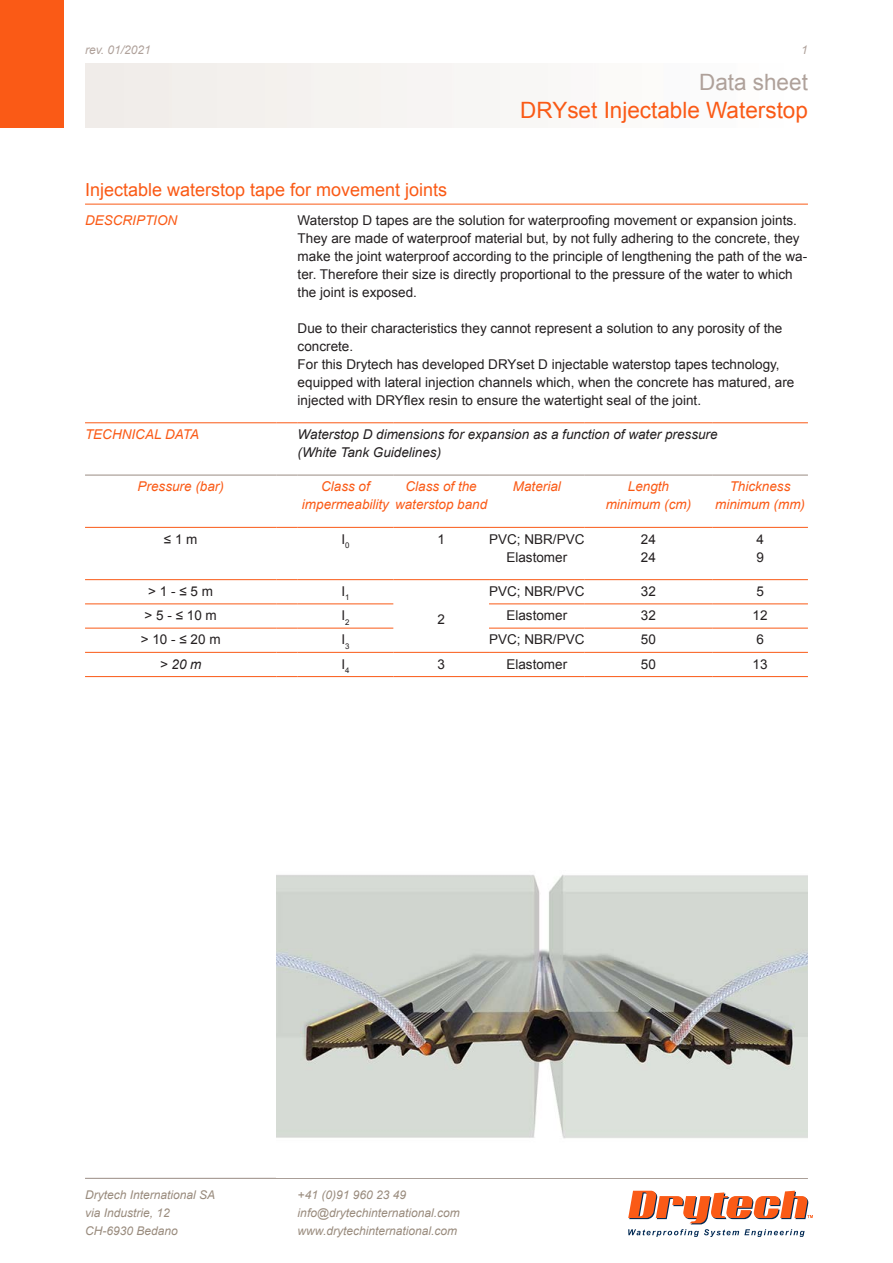
<style>
.page{position:relative;width:893px;height:1263px;background:#fff}
.page>*{position:absolute;margin:0;border:0;box-sizing:border-box;transform-origin:0 0}
.t1{font:22.5px "Arial";color:#fa5a16}
.t2{font:22.5px "Arial";color:#afa19a}
.t3{font:18px "Arial";color:#fa5a16}
.t4{font:13.5px/18px "Arial";color:#231f20}
.t5{font:italic 13.5px "Arial";color:#fa5a16}
.t6{font:italic 13.5px "Arial";color:#231f20}
.t7{font:italic 12px/18px "Arial";color:#998b7d}
.t8{font:italic 12px "Arial";color:#afa19a}
</style>
<div class="page">
<div style="left:0;top:0;width:64px;height:128px;background:#fa5a16"></div>
<svg style="left:628px;top:1191px;width:185px;height:46px"></svg>
<hr style="left:85px;top:1178px;width:723px;height:1px;background:#998b83">
<hr style="left:85px;top:204px;width:723px;height:1px;background:#fa5a16">
<hr style="left:85px;top:422px;width:191px;height:1px;background:#fa5a16">
<svg style="left:276px;top:422px;width:22px;height:1px"></svg>
<hr style="left:298px;top:422px;width:95px;height:1px;background:#fa5a16">
<hr style="left:393px;top:422px;width:96px;height:1px;background:#fa5a16">
<hr style="left:489px;top:422px;width:96px;height:1px;background:#fa5a16">
<hr style="left:585px;top:422px;width:127px;height:1px;background:#fa5a16">
<hr style="left:712px;top:422px;width:96px;height:1px;background:#fa5a16">
<hr style="left:85px;top:527px;width:191px;height:1px;background:#fa5a16">
<svg style="left:276px;top:527px;width:22px;height:1px"></svg>
<hr style="left:298px;top:527px;width:95px;height:1px;background:#fa5a16">
<hr style="left:393px;top:527px;width:96px;height:1px;background:#fa5a16">
<hr style="left:489px;top:527px;width:96px;height:1px;background:#fa5a16">
<hr style="left:585px;top:527px;width:127px;height:1px;background:#fa5a16">
<hr style="left:712px;top:527px;width:96px;height:1px;background:#fa5a16">
<hr style="left:85px;top:579px;width:191px;height:1px;background:#fa5a16">
<svg style="left:276px;top:579px;width:22px;height:1px"></svg>
<hr style="left:298px;top:579px;width:95px;height:1px;background:#fa5a16">
<hr style="left:393px;top:579px;width:96px;height:1px;background:#fa5a16">
<hr style="left:489px;top:579px;width:96px;height:1px;background:#fa5a16">
<hr style="left:585px;top:579px;width:127px;height:1px;background:#fa5a16">
<hr style="left:712px;top:579px;width:96px;height:1px;background:#fa5a16">
<hr style="left:85px;top:604px;width:191px;height:1px;background:#fa5a16">
<svg style="left:276px;top:604px;width:22px;height:1px"></svg>
<hr style="left:298px;top:604px;width:95px;height:1px;background:#fa5a16">
<hr style="left:489px;top:604px;width:96px;height:1px;background:#fa5a16">
<hr style="left:585px;top:604px;width:127px;height:1px;background:#fa5a16">
<hr style="left:712px;top:604px;width:96px;height:1px;background:#fa5a16">
<hr style="left:85px;top:628px;width:191px;height:1px;background:#fa5a16">
<svg style="left:276px;top:628px;width:22px;height:1px"></svg>
<hr style="left:298px;top:628px;width:95px;height:1px;background:#fa5a16">
<hr style="left:489px;top:628px;width:96px;height:1px;background:#fa5a16">
<hr style="left:585px;top:628px;width:127px;height:1px;background:#fa5a16">
<hr style="left:712px;top:628px;width:96px;height:1px;background:#fa5a16">
<hr style="left:85px;top:652px;width:191px;height:1px;background:#fa5a16">
<svg style="left:276px;top:652px;width:22px;height:1px"></svg>
<hr style="left:298px;top:652px;width:95px;height:1px;background:#fa5a16">
<hr style="left:393px;top:652px;width:96px;height:1px;background:#fa5a16">
<hr style="left:489px;top:652px;width:96px;height:1px;background:#fa5a16">
<hr style="left:585px;top:652px;width:127px;height:1px;background:#fa5a16">
<hr style="left:712px;top:652px;width:96px;height:1px;background:#fa5a16">
<hr style="left:85px;top:676px;width:191px;height:1px;background:#fa5a16">
<svg style="left:276px;top:676px;width:22px;height:1px"></svg>
<hr style="left:298px;top:676px;width:95px;height:1px;background:#fa5a16">
<hr style="left:393px;top:676px;width:96px;height:1px;background:#fa5a16">
<hr style="left:489px;top:676px;width:96px;height:1px;background:#fa5a16">
<hr style="left:585px;top:676px;width:127px;height:1px;background:#fa5a16">
<hr style="left:712px;top:676px;width:96px;height:1px;background:#fa5a16">
<hr style="left:85px;top:475px;width:191px;height:1px;background:#998b83">
<svg style="left:276px;top:475px;width:22px;height:1px"></svg>
<hr style="left:298px;top:475px;width:95px;height:1px;background:#998b83">
<hr style="left:393px;top:475px;width:96px;height:1px;background:#998b83">
<hr style="left:489px;top:475px;width:96px;height:1px;background:#998b83">
<hr style="left:585px;top:475px;width:127px;height:1px;background:#998b83">
<hr style="left:712px;top:475px;width:96px;height:1px;background:#998b83">
<img style="left:276px;top:875px;width:532px;height:264px">
<p class="t8" style="left:85px;top:42px;width:67px">rev. 01/2021</p>
<p class="t8" style="left:801px;top:42px;width:8px">1</p>
<h2 class="t3" style="left:85px;top:177px;width:364px">Injectable waterstop tape for movement joints</h2>
<h1 class="t2" style="left:699px;top:67px;width:110px">Data sheet</h1>
<h1 class="t1" style="left:520px;top:95px;width:289px">DRYset Injectable Waterstop</h1>
<p class="t5" style="left:85px;top:211px;width:94px">DESCRIPTION</p>
<p class="t4" style="left:298px;top:211px;width:501px">Waterstop D tapes are the solution for waterproofing movement or expansion joints.</p>
<p class="t4" style="left:298px;top:229px;width:511px">They are made of waterproof material but, by not fully adhering to the concrete, they make the joint waterproof according to the principle of lengthening the path of the wa&shy;ter. Therefore their size is directly proportional to the pressure of the water to which the joint is exposed.</p>
<p class="t4" style="left:298px;top:319px;width:486px">Due to their characteristics they cannot represent a solution to any porosity of the concrete.</p>
<p class="t4" style="left:298px;top:355px;width:498px">For this Drytech has developed DRYset D injectable waterstop tapes technology, equipped with lateral injection channels which, when the concrete has matured, are injected with DRYflex resin to ensure the watertight seal of the joint.</p>
<p class="t5" style="left:85px;top:425px;width:116px">TECHNICAL DATA</p>
<p class="t6" style="left:298px;top:425px;width:421px">Waterstop D dimensions for expansion as a function of water pressure</p>
<p class="t6" style="left:298px;top:443px;width:145px">(White Tank Guidelines)</p>
<p class="t5" style="left:138px;top:478px;width:88px">Pressure (bar)</p>
<p class="t5" style="left:321px;top:478px;width:50px">Class of</p>
<p class="t5" style="left:302px;top:496px;width:187px">impermeability waterstop band</p>
<p class="t5" style="left:405px;top:478px;width:73px">Class of the</p>
<p class="t5" style="left:513px;top:478px;width:50px">Material</p>
<p class="t5" style="left:628px;top:478px;width:43px">Length</p>
<p class="t5" style="left:606px;top:496px;width:87px">minimum (cm)</p>
<p class="t5" style="left:730px;top:478px;width:62px">Thickness</p>
<p class="t5" style="left:715px;top:496px;width:91px">minimum (mm)</p>
<p class="t4" style="left:164px;top:530px;width:35px">≤ 1 m</p>
<p class="t4" style="left:341px;top:530px;width:10px">I<sub>0</sub></p>
<p class="t4" style="left:437px;top:530px;width:9px">1</p>
<p class="t4" style="left:489px;top:530px;width:97px">PVC; NBR/PVC</p>
<p class="t4" style="left:506px;top:548px;width:62px">Elastomer</p>
<p class="t4" style="left:641px;top:530px;width:17px">24</p>
<p class="t4" style="left:641px;top:548px;width:17px">24</p>
<p class="t4" style="left:756px;top:530px;width:9px">4</p>
<p class="t4" style="left:756px;top:548px;width:9px">9</p>
<p class="t4" style="left:148px;top:582px;width:66px">&gt; 1 - ≤ 5 m</p>
<p class="t4" style="left:341px;top:582px;width:10px">I<sub>1</sub></p>
<p class="t4" style="left:489px;top:582px;width:97px">PVC; NBR/PVC</p>
<p class="t4" style="left:641px;top:582px;width:17px">32</p>
<p class="t4" style="left:756px;top:582px;width:9px">5</p>
<p class="t4" style="left:145px;top:606px;width:74px">&gt; 5 - ≤ 10 m</p>
<p class="t4" style="left:341px;top:606px;width:10px">I<sub>2</sub></p>
<p class="t4" style="left:506px;top:606px;width:62px">Elastomer</p>
<p class="t4" style="left:641px;top:606px;width:17px">32</p>
<p class="t4" style="left:753px;top:606px;width:17px">12</p>
<p class="t4" style="left:141px;top:631px;width:81px">&gt; 10 - ≤ 20 m</p>
<p class="t4" style="left:341px;top:631px;width:10px">I<sub>3</sub></p>
<p class="t4" style="left:489px;top:631px;width:97px">PVC; NBR/PVC</p>
<p class="t4" style="left:641px;top:631px;width:17px">50</p>
<p class="t4" style="left:756px;top:631px;width:9px">6</p>
<p class="t6" style="left:160px;top:655px;width:43px">&gt; 20 m</p>
<p class="t4" style="left:341px;top:655px;width:10px">I<sub>4</sub></p>
<p class="t4" style="left:437px;top:655px;width:9px">3</p>
<p class="t4" style="left:506px;top:655px;width:62px">Elastomer</p>
<p class="t4" style="left:641px;top:655px;width:17px">50</p>
<p class="t4" style="left:753px;top:655px;width:17px">13</p>
<p class="t4" style="left:437px;top:610px;width:9px">2</p>
<p class="t7" style="left:85px;top:1186px;width:132px">Drytech International SA via Industrie, 12<br>CH-6930 Bedano</p>
<p class="t7" style="left:298px;top:1186px;width:164px">+41 (0)91 960 23 49 info@drytechinternational.com www.drytechinternational.com</p>
</div>
